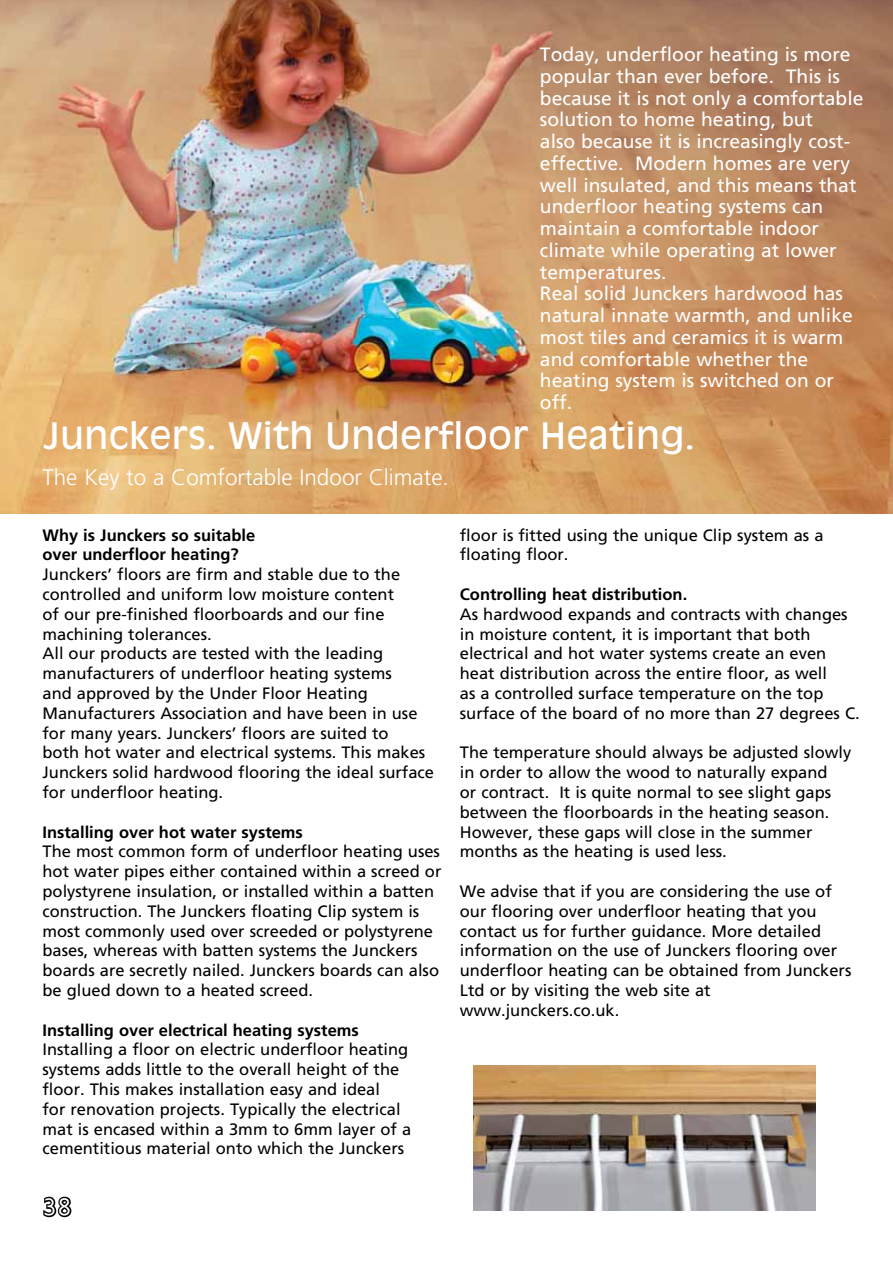
<style>
.page{position:relative;width:893px;height:1263px;background:#fff}
.page>*{position:absolute;margin:0;border:0;box-sizing:border-box;transform-origin:0 0}
.t1{font:36px "Antique Olive";letter-spacing:.01em;color:#fff}
.t2{font:36px "Vrinda";color:#fff}
.t3{font:300 22.5px "Frutiger";color:#fff}
.t4{font:19.35px/21.8px "Frutiger";color:#fff}
.t5{font:16.5px/19.8px "Frutiger";color:#000}
.t6{font:700 16.5px/19.8px "Frutiger";color:#000}
</style>
<div class="page">
<img style="left:474px;top:1066px;width:342px;height:144px">
<img style="left:0;top:0;width:893px;height:514px">
<svg style="left:43px;top:1196px;width:29px;height:22px"></svg>
<p class="t4" style="left:540px;top:44px;width:325px">Today, underfloor heating is more popular than ever before. This is because it is not only a comfortable solution to home heating, but<br>also because it is increasingly cost&shy;effective. Modern homes are very well insulated, and this means that underfloor heating systems can maintain a comfortable indoor climate while operating at lower temperatures.<br>Real solid Junckers hardwood has natural innate warmth, and unlike most tiles and ceramics it is warm and comfortable whether the heating system is switched on or off.</p>
<h1 class="t1" style="left:44px;top:414px;width:652px">Junckers. With Underfloor Heating.</h1>
<h2 class="t3" style="left:43px;top:465px;width:408px">The Key to a Comfortable Indoor Climate.</h2>
<p class="t6" style="left:43px;top:525px;width:214px">Why is Junckers so suitable over underfloor heating?</p>
<p class="t5" style="left:43px;top:565px;width:393px">Junckers’ floors are firm and stable due to the controlled and uniform low moisture content<br>of our pre-finished floorboards and our fine machining tolerances.<br>All our products are tested with the leading manufacturers of underfloor heating systems<br>and approved by the Under Floor Heating Manufacturers Association and have been in use for many years. Junckers’ floors are suited to<br>both hot water and electrical systems. This makes Junckers solid hardwood flooring the ideal surface for underfloor heating.</p>
<p class="t6" style="left:43px;top:822px;width:262px">Installing over hot water systems</p>
<p class="t5" style="left:43px;top:842px;width:400px">The most common form of underfloor heating uses hot water pipes either contained within a screed or polystyrene insulation, or installed within a batten construction. The Junckers floating Clip system is most commonly used over screeded or polystyrene bases, whereas with batten systems the Junckers boards are secretly nailed. Junckers boards can also be glued down to a heated screed.</p>
<p class="t6" style="left:43px;top:1020px;width:318px">Installing over electrical heating systems</p>
<p class="t5" style="left:43px;top:1040px;width:370px">Installing a floor on electric underfloor heating systems adds little to the overall height of the floor. This makes installation easy and ideal<br>for renovation projects. Typically the electrical mat is encased within a 3mm to 6mm layer of a cementitious material onto which the Junckers</p>
<h1 class="t2" style="left:43px;top:1189px;width:31px">38</h1>
<p class="t5" style="left:460px;top:525px;width:365px">floor is fitted using the unique Clip system as a floating floor.</p>
<p class="t6" style="left:460px;top:584px;width:229px">Controlling heat distribution.</p>
<p class="t5" style="left:460px;top:604px;width:401px">As hardwood expands and contracts with changes in moisture content, it is important that both electrical and hot water systems create an even heat distribution across the entire floor, as well<br>as a controlled surface temperature on the top surface of the board of no more than 27 degrees C.</p>
<p class="t5" style="left:460px;top:743px;width:393px">The temperature should always be adjusted slowly in order to allow the wood to naturally expand<br>or contract. It is quite normal to see slight gaps between the floorboards in the heating season.<br>However, these gaps will close in the summer months as the heating is used less.</p>
<p class="t5" style="left:460px;top:881px;width:393px">We advise that if you are considering the use of our flooring over underfloor heating that you contact us for further guidance. More detailed information on the use of Junckers flooring over underfloor heating can be obtained from Junckers Ltd or by visiting the web site at www.junckers.co.uk.</p>
</div>
